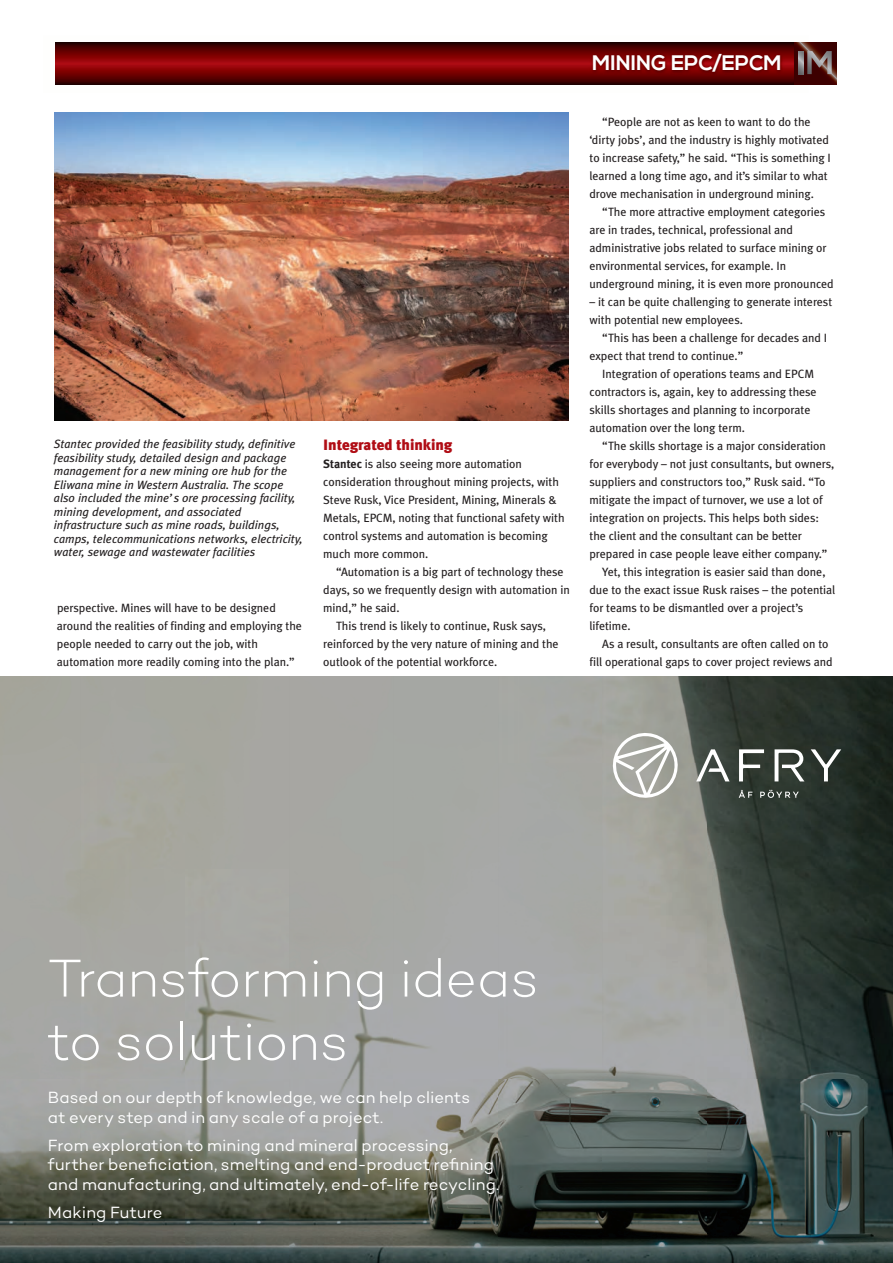
<style>
.page{position:relative;width:893px;height:1263px;background:#fff}
.page>*{position:absolute;margin:0;border:0;box-sizing:border-box;transform-origin:0 0}
.t1{font:300 54.15px/63.3px "Campton";letter-spacing:-.01em;color:#fff}
.t2{font:700 21px "Nexa";color:#fff}
.t3{font:16.5px/19.6px "Campton";letter-spacing:.005em;color:#fff}
.t4{font:900 15px "Meta Plus";letter-spacing:-.005em;color:#b00d15}
.t5{font:12px/18px "Meta Plus";letter-spacing:-.005em;color:#231f20}
.t6{font:italic 12px/13.5px "Meta Plus";color:#231f20}
.s1{font-weight:700}
</style>
<div class="page">
<img style="left:55px;top:42px;width:753px;height:43px">
<img style="left:55px;top:43px;width:739px;height:41px">
<svg style="left:794px;top:43px;width:42px;height:42px"></svg>
<svg style="left:799px;top:51px;width:4px;height:23px"></svg>
<svg style="left:807px;top:51px;width:25px;height:23px"></svg>
<img style="left:54px;top:113px;width:514px;height:307px">
<img style="left:0;top:677px;width:893px;height:586px">
<svg style="left:739px;top:749px;width:25px;height:32px"></svg>
<svg style="left:696px;top:749px;width:33px;height:32px"></svg>
<svg style="left:775px;top:749px;width:29px;height:32px"></svg>
<svg style="left:811px;top:749px;width:30px;height:32px"></svg>
<svg style="left:760px;top:790px;width:39px;height:8px"></svg>
<svg style="left:739px;top:790px;width:13px;height:8px"></svg>
<svg style="left:612px;top:731px;width:70px;height:69px"></svg>
<p class="t6" style="left:54px;top:438px;width:250px">Stantec provided the feasibility study, definitive feasibility study, detailed design and package management for a new mining ore hub for the Eliwana mine in Western Australia. The scope also included the mine’s ore processing facility, mining development, and associated infrastructure such as mine roads, buildings, camps, telecommunications networks, electricity, water, sewage and wastewater facilities</p>
<p class="t5" style="left:57px;top:600px;width:246px">perspective. Mines will have to be designed around the realities of finding and employing the people needed to carry out the job, with automation more readily coming into the plan.”</p>
<p class="t4" style="left:323px;top:439px;width:131px">Integrated thinking</p>
<p class="t5" style="left:323px;top:456px;width:243px"><span class="s1">Stantec</span> is also seeing more automation consideration throughout mining projects, with Steve Rusk, Vice President, Mining, Minerals &amp; Metals, EPCM, noting that functional safety with control systems and automation is becoming much more common.</p>
<p class="t5" style="left:323px;top:564px;width:248px;text-indent:13px">“Automation is a big part of technology these days, so we frequently design with automation in mind,” he said.</p>
<p class="t5" style="left:323px;top:618px;width:237px;text-indent:13px">This trend is likely to continue, Rusk says, reinforced by the very nature of mining and the outlook of the potential workforce.</p>
<p class="t2" style="left:592px;top:51px;width:191px">MINING EPC/EPCM</p>
<p class="t5" style="left:589px;top:114px;width:243px;text-indent:13px">“People are not as keen to want to do the ‘dirty jobs’, and the industry is highly motivated to increase safety,” he said. “This is something I learned a long time ago, and it’s similar to what drove mechanisation in underground mining.</p>
<p class="t5" style="left:589px;top:204px;width:246px;text-indent:13px">“The more attractive employment categories are in trades, technical, professional and administrative jobs related to surface mining or environmental services, for example. In underground mining, it is even more pronounced</p>
<p class="t5" style="left:589px;top:294px;width:244px">– it can be quite challenging to generate interest with potential new employees.</p>
<p class="t5" style="left:589px;top:330px;width:239px;text-indent:13px">“This has been a challenge for decades and I expect that trend to continue.”</p>
<p class="t5" style="left:589px;top:366px;width:229px;text-indent:13px">Integration of operations teams and EPCM contractors is, again, key to addressing these skills shortages and planning to incorporate automation over the long term.</p>
<p class="t5" style="left:589px;top:438px;width:246px;text-indent:13px">“The skills shortage is a major consideration for everybody – not just consultants, but owners, suppliers and constructors too,” Rusk said. “To mitigate the impact of turnover, we use a lot of integration on projects. This helps both sides: the client and the consultant can be better prepared in case people leave either company.”</p>
<p class="t5" style="left:589px;top:564px;width:247px;text-indent:13px">Yet, this integration is easier said than done, due to the exact issue Rusk raises – the potential for teams to be dismantled over a project’s lifetime.</p>
<p class="t5" style="left:589px;top:636px;width:245px;text-indent:13px">As a result, consultants are often called on to fill operational gaps to cover project reviews and</p>
<p class="t1" style="left:48px;top:952px;width:493px">Transforming ideas to solutions</p>
<p class="t3" style="left:48px;top:1089px;width:424px">Based on our depth of knowledge, we can help clients at every step and in any scale of a project.</p>
<p class="t3" style="left:48px;top:1137px;width:453px">From exploration to mining and mineral processing, further beneficiation, smelting and end-product refining and manufacturing, and ultimately, end-of-life recycling.</p>
<p class="t3" style="left:48px;top:1204px;width:116px">Making Future</p>
</div>
